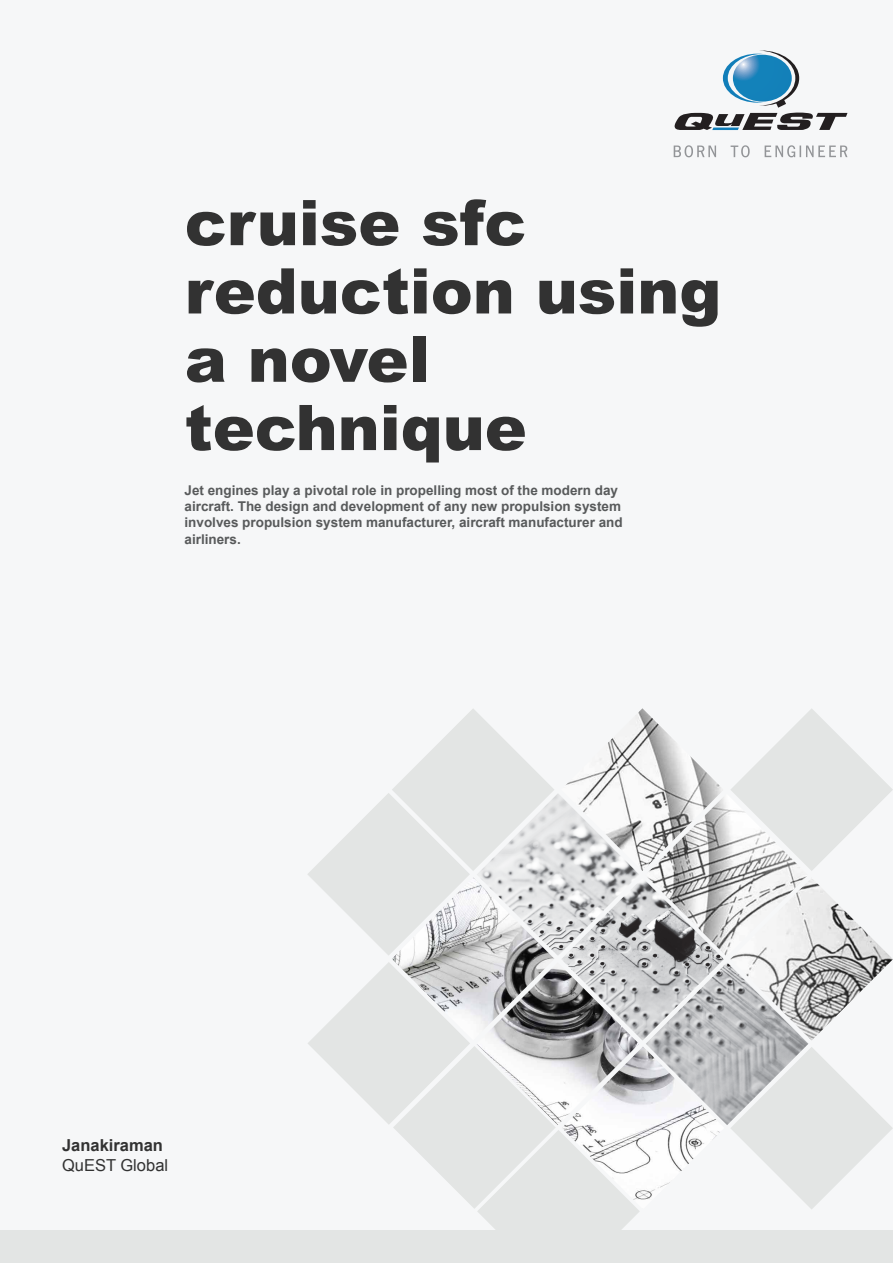
<style>
.page{position:relative;width:893px;height:1263px;background:#f6f7f8}
.page>*{position:absolute;margin:0;border:0;box-sizing:border-box;transform-origin:0 0}
.t1{font:900 63px/68.2px "Arial";color:#323232}
.t2{font:700 16.5px "Arial";color:#323232}
.t3{font:16.5px "Arial";color:#323232}
.t4{font:700 13.5px/16.2px "Arial";color:#585a5b}
</style>
<div class="page">
<div style="left:0;top:1230px;width:893px;height:33px;background:#e3e5e4"></div>
<img style="left:392px;top:956px;width:328px;height:244px">
<svg style="left:308px;top:709px;width:246px;height:247px"></svg>
<svg style="left:308px;top:962px;width:332px;height:268px"></svg>
<img style="left:477px;top:793px;width:331px;height:332px">
<svg style="left:730px;top:1047px;width:163px;height:162px"></svg>
<img style="left:561px;top:708px;width:332px;height:332px">
<svg style="left:674px;top:51px;width:173px;height:79px"></svg>
<svg style="left:674px;top:145px;width:173px;height:12px"></svg>
<h1 class="t1" style="left:185px;top:187px;width:538px">cruise sfc reduction using a novel technique</h1>
<p class="t4" style="left:184px;top:482px;width:440px">Jet engines play a pivotal role in propelling most of the modern day aircraft. The design and development of any new propulsion system involves propulsion system manufacturer, aircraft manufacturer and airliners.</p>
<p class="t2" style="left:62px;top:1135px;width:102px">Janakiraman</p>
<p class="t3" style="left:62px;top:1154px;width:108px">QuEST Global</p>
</div>
